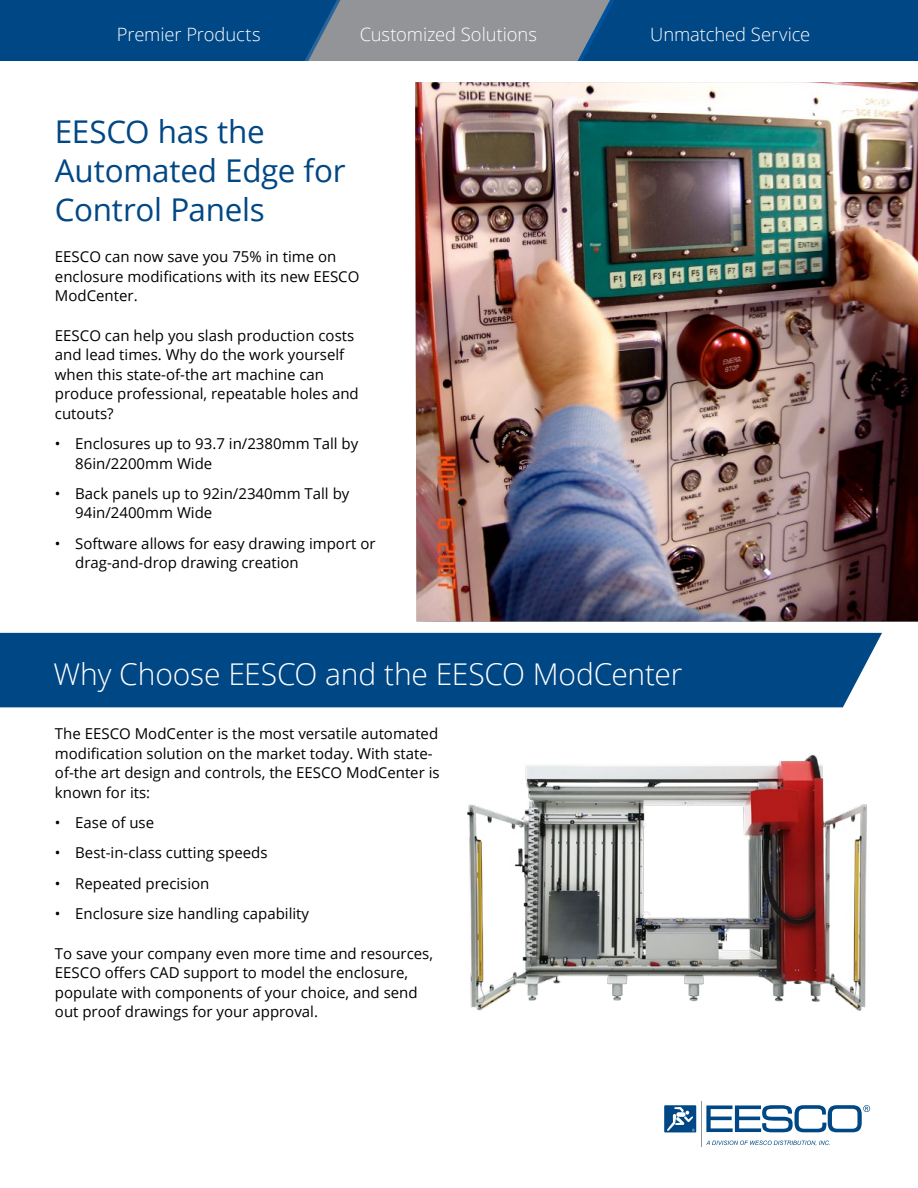
<style>
.page{position:relative;width:918px;height:1188px;background:#fff}
.page>*{position:absolute;margin:0;border:0;box-sizing:border-box;transform-origin:0 0}
.t1{font:31.35px/39px "Open Sans";letter-spacing:-.01em;color:#004785}
.t2{font:300 30px "Open Sans";letter-spacing:-.005em;color:#fff}
.t3{font:300 18.3px "Open Sans";letter-spacing:-.005em;color:#fff}
.t4{font:15px/19.5px "Open Sans";color:#000}
</style>
<div class="page">
<div style="left:664px;top:1105px;width:32px;height:27px;background:#004785"></div>
<svg style="left:667px;top:1107px;width:28px;height:24px"></svg>
<hr style="left:701px;top:1101px;width:1px;height:46px;background:#939598">
<svg style="left:706px;top:1105px;width:164px;height:27px"></svg>
<svg style="left:706px;top:1141px;width:124px;height:5px"></svg>
<div style="left:0;top:633px;width:882px;height:74px;background:#004785"></div>
<img style="left:415px;top:82px;width:503px;height:539px">
<svg style="left:0;top:0;width:918px;height:61px;background:#2b5d8a"></svg>
<img style="left:467px;top:755px;width:400px;height:256px">
<p class="t3" style="left:117px;top:22px;width:145px">Premier Products</p>
<p class="t3" style="left:360px;top:22px;width:179px">Customized Solutions</p>
<p class="t3" style="left:650px;top:22px;width:162px">Unmatched Service</p>
<h1 class="t1" style="left:55px;top:112px;width:292px">EESCO has the<br>Automated Edge for<br>Control Panels</h1>
<p class="t4" style="left:55px;top:247px;width:306px">EESCO can now save you 75% in time on enclosure modifications with its new EESCO<br>ModCenter.</p>
<p class="t4" style="left:55px;top:325px;width:305px">EESCO can help you slash production costs and lead times. Why do the work yourself when this state-of-the art machine can produce professional, repeatable holes and cutouts?</p>
<p class="t4" style="left:75px;top:434px;width:285px;text-indent:-20px">• Enclosures up to 93.7 in/2380mm Tall by<br>86in/2200mm Wide</p>
<p class="t4" style="left:75px;top:483px;width:276px;text-indent:-20px">• Back panels up to 92in/2340mm Tall by<br>94in/2400mm Wide</p>
<p class="t4" style="left:75px;top:533px;width:302px;text-indent:-20px">• Software allows for easy drawing import or drag-and-drop drawing creation</p>
<h2 class="t2" style="left:53px;top:653px;width:630px">Why Choose EESCO and the EESCO ModCenter</h2>
<p class="t4" style="left:55px;top:724px;width:386px">The EESCO ModCenter is the most versatile automated modification solution on the market today. With state&shy;of-the art design and controls, the EESCO ModCenter is known for its:</p>
<p class="t4" style="left:55px;top:812px;width:101px">• Ease of use</p>
<p class="t4" style="left:55px;top:843px;width:214px">• Best-in-class cutting speeds</p>
<p class="t4" style="left:55px;top:873px;width:156px">• Repeated precision</p>
<p class="t4" style="left:55px;top:903px;width:256px">• Enclosure size handling capability</p>
<p class="t4" style="left:55px;top:943px;width:380px">To save your company even more time and resources, EESCO offers CAD support to model the enclosure, populate with components of your choice, and send out proof drawings for your approval.</p>
</div>
